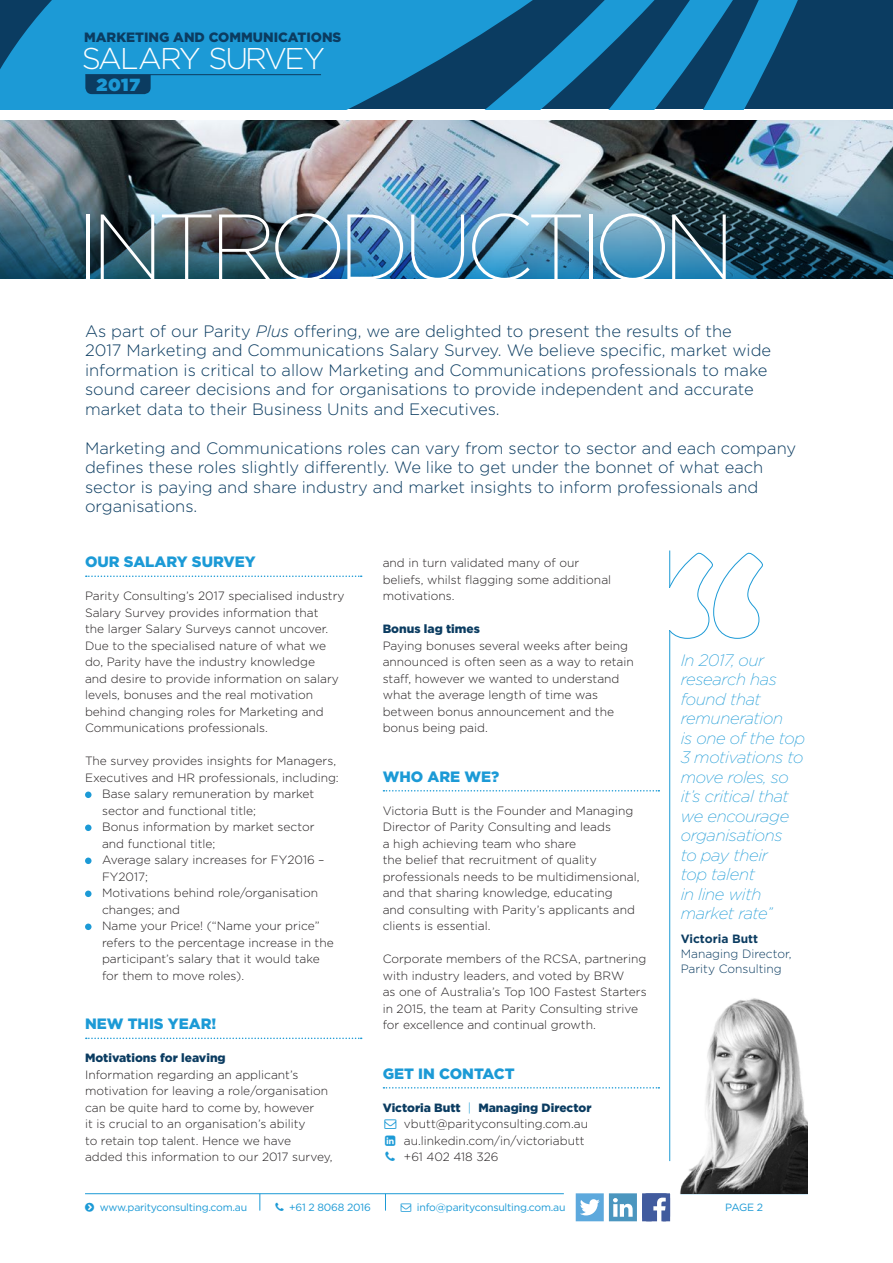
<style>
.page{position:relative;width:893px;height:1263px;background:#fff}
.page>*{position:absolute;margin:0;border:0;box-sizing:border-box;transform-origin:0 0}
.t1{font:200 93px "Gotham";letter-spacing:-.08em;color:#fff}
.t2{font:300 30px "Gotham";letter-spacing:-.08em;color:#fff}
.t3{font:900 17.55px "Gotham";color:#1c9ad6}
.t4{font:300 16.5px/19.5px "Gotham";color:#0b3c61}
.t5{font:italic 200 16.5px/19.5px "Gotham";letter-spacing:-.02em;color:#1c9ad6}
.t6{font:900 15px "Gotham";color:#1c9ad6}
.t7{font:900 13.5px "Gotham";color:#0b3c61}
.t8{font:300 12px/16.5px "Gotham";color:#231f20}
.t9{font:900 12px "Gotham";color:#0b3c61}
.t10{font:300 12px/15px "Gotham";color:#0b3c61}
.t11{font:700 12px "Gotham";color:#0b3c61}
.t12{font:10.5px "Gotham";letter-spacing:-.02em;color:#1c9ad6}
.s1{font-style:italic}
.s2{font-weight:900;color:#0b3c61}
.s3{color:#1c9ad6}
</style>
<div class="page">
<svg style="left:259px;top:1194px;width:1px;height:16px"></svg>
<svg style="left:385px;top:1194px;width:1px;height:16px"></svg>
<svg style="left:576px;top:1193px;width:94px;height:28px"></svg>
<img style="left:670px;top:995px;width:138px;height:199px">
<hr style="left:85px;top:1193px;width:479px;height:1px;background:#1c9ad6">
<img style="left:0;top:120px;width:893px;height:60px">
<hr style="left:669px;top:550px;width:1px;height:611px;background:#1c9ad6">
<div style="left:0;top:0;width:893px;height:109px;background:#0b3c61"></div>
<svg style="left:615px;top:0;width:183px;height:109px"></svg>
<svg style="left:0;top:0;width:615px;height:109px;fill:#1c9ad6"></svg>
<hr style="left:85px;top:74px;width:236px;height:1px;background:#0b3c61">
<svg style="left:85px;top:75px;width:66px;height:19px"></svg>
<svg style="left:86px;top:575px;width:276px;height:2px"></svg>
<svg style="left:86px;top:1037px;width:276px;height:2px"></svg>
<div style="left:85px;top:791px;width:7px;height:7px;background:#1c9ad6;border-radius:50%"></div>
<div style="left:85px;top:824px;width:7px;height:7px;background:#1c9ad6;border-radius:50%"></div>
<div style="left:85px;top:857px;width:7px;height:7px;background:#1c9ad6;border-radius:50%"></div>
<div style="left:85px;top:890px;width:7px;height:7px;background:#1c9ad6;border-radius:50%"></div>
<div style="left:85px;top:923px;width:7px;height:7px;background:#1c9ad6;border-radius:50%"></div>
<svg style="left:383px;top:790px;width:276px;height:1px"></svg>
<svg style="left:383px;top:1087px;width:276px;height:1px"></svg>
<img style="left:0;top:180px;width:893px;height:99px">
<svg style="left:669px;top:552px;width:94px;height:87px"></svg>
<hr style="left:669px;top:589px;width:1px;height:41px;background:#fff">
<p class="t7" style="left:84px;top:28px;width:259px">MARKETING AND COMMUNICATIONS</p>
<h2 class="t2" style="left:82px;top:39px;width:245px">SALARY SURVEY</h2>
<h3 class="t3" style="left:96px;top:72px;width:45px">2017</h3>
<h1 class="t1" style="left:77px;top:189px;width:660px">INTRODUCTION</h1>
<p class="t4" style="left:85px;top:321px;width:688px">As part of our Parity <span class="s1">Plus</span> offering, we are delighted to present the results of the 2017 Marketing and Communications Salary Survey. We believe specific, market wide information is critical to allow Marketing and Communications professionals to make sound career decisions and for organisations to provide independent and accurate market data to their Business Units and Executives.</p>
<p class="t4" style="left:85px;top:438px;width:713px">Marketing and Communications roles can vary from sector to sector and each company defines these roles slightly differently. We like to get under the bonnet of what each sector is paying and share industry and market insights to inform professionals and organisations.</p>
<p class="t6" style="left:85px;top:551px;width:172px">OUR SALARY SURVEY</p>
<p class="t8" style="left:85px;top:587px;width:261px">Parity Consulting’s 2017 specialised industry Salary Survey provides information that<br>the larger Salary Surveys cannot uncover.<br>Due to the specialised nature of what we do, Parity have the industry knowledge<br>and desire to provide information on salary levels, bonuses and the real motivation behind changing roles for Marketing and Communications professionals.</p>
<p class="t8" style="left:85px;top:752px;width:253px">The survey provides insights for Managers,</p>
<p class="t8" style="left:85px;top:769px;width:255px">Executives and HR professionals, including:</p>
<p class="t8" style="left:102px;top:785px;width:214px">Base salary remuneration by market</p>
<p class="t8" style="left:102px;top:802px;width:155px">sector and functional title;</p>
<p class="t8" style="left:102px;top:818px;width:214px">Bonus information by market sector</p>
<p class="t8" style="left:102px;top:835px;width:115px">and functional title;</p>
<p class="t8" style="left:102px;top:851px;width:224px">Average salary increases for FY2016 –</p>
<p class="t8" style="left:102px;top:868px;width:47px">FY2017;</p>
<p class="t8" style="left:102px;top:884px;width:218px">Motivations behind role/organisation</p>
<p class="t8" style="left:102px;top:901px;width:79px">changes; and</p>
<p class="t8" style="left:102px;top:917px;width:219px">Name your Price! (“Name your price”</p>
<p class="t8" style="left:102px;top:934px;width:233px">refers to the percentage increase in the</p>
<p class="t8" style="left:102px;top:950px;width:219px">participant’s salary that it would take</p>
<p class="t8" style="left:102px;top:967px;width:144px">for them to move roles).</p>
<p class="t6" style="left:85px;top:1013px;width:133px">NEW THIS YEAR!</p>
<p class="t9" style="left:85px;top:1049px;width:142px">Motivations for leaving</p>
<p class="t8" style="left:85px;top:1066px;width:249px">Information regarding an applicant’s motivation for leaving a role/organisation can be quite hard to come by, however<br>it is crucial to an organisation’s ability<br>to retain top talent. Hence we have<br>added this information to our 2017 survey,</p>
<p class="t8" style="left:383px;top:554px;width:230px">and in turn validated many of our beliefs, whilst flagging some additional motivations.</p>
<p class="t9" style="left:383px;top:620px;width:99px">Bonus lag times</p>
<p class="t8" style="left:383px;top:637px;width:253px">Paying bonuses several weeks after being announced is often seen as a way to retain staff, however we wanted to understand what the average length of time was between bonus announcement and the bonus being paid.</p>
<p class="t6" style="left:383px;top:766px;width:118px">WHO ARE WE?</p>
<p class="t8" style="left:383px;top:802px;width:258px">Victoria Butt is the Founder and Managing Director of Parity Consulting and leads<br>a high achieving team who share<br>the belief that recruitment of quality professionals needs to be multidimensional, and that sharing knowledge, educating<br>and consulting with Parity’s applicants and clients is essential.</p>
<p class="t8" style="left:383px;top:950px;width:265px">Corporate members of the RCSA, partnering with industry leaders, and voted by BRW<br>as one of Australia’s Top 100 Fastest Starters in 2015, the team at Parity Consulting strive for excellence and continual growth.</p>
<p class="t6" style="left:383px;top:1063px;width:134px">GET IN CONTACT</p>
<p class="t8" style="left:404px;top:1099px;width:189px;text-indent:-21px"><span class="s2">Victoria Butt</span> <span class="s3">|</span> <span class="s2">Managing Director </span>vbutt@parityconsulting.com.au au.linkedin.com/in/victoriabutt +61 402 418 326</p>
<h3 class="t5" style="left:681px;top:650px;width:126px">In 2017, our research has found that remuneration<br>is one of the top<br>3 motivations to move roles, so it’s critical that we encourage organisations<br>to pay their<br>top talent<br>in line with market rate”</h3>
<p class="t11" style="left:681px;top:931px;width:79px">Victoria Butt</p>
<p class="t10" style="left:681px;top:946px;width:112px">Managing Director,<br>Parity Consulting</p>
<p class="t12" style="left:100px;top:1200px;width:149px">www.parityconsulting.com.au</p>
<p class="t12" style="left:289px;top:1200px;width:83px">+61 2 8068 2016</p>
<p class="t12" style="left:417px;top:1200px;width:150px">info@parityconsulting.com.au</p>
<p class="t12" style="left:725px;top:1200px;width:39px">PAGE 2</p>
</div>
